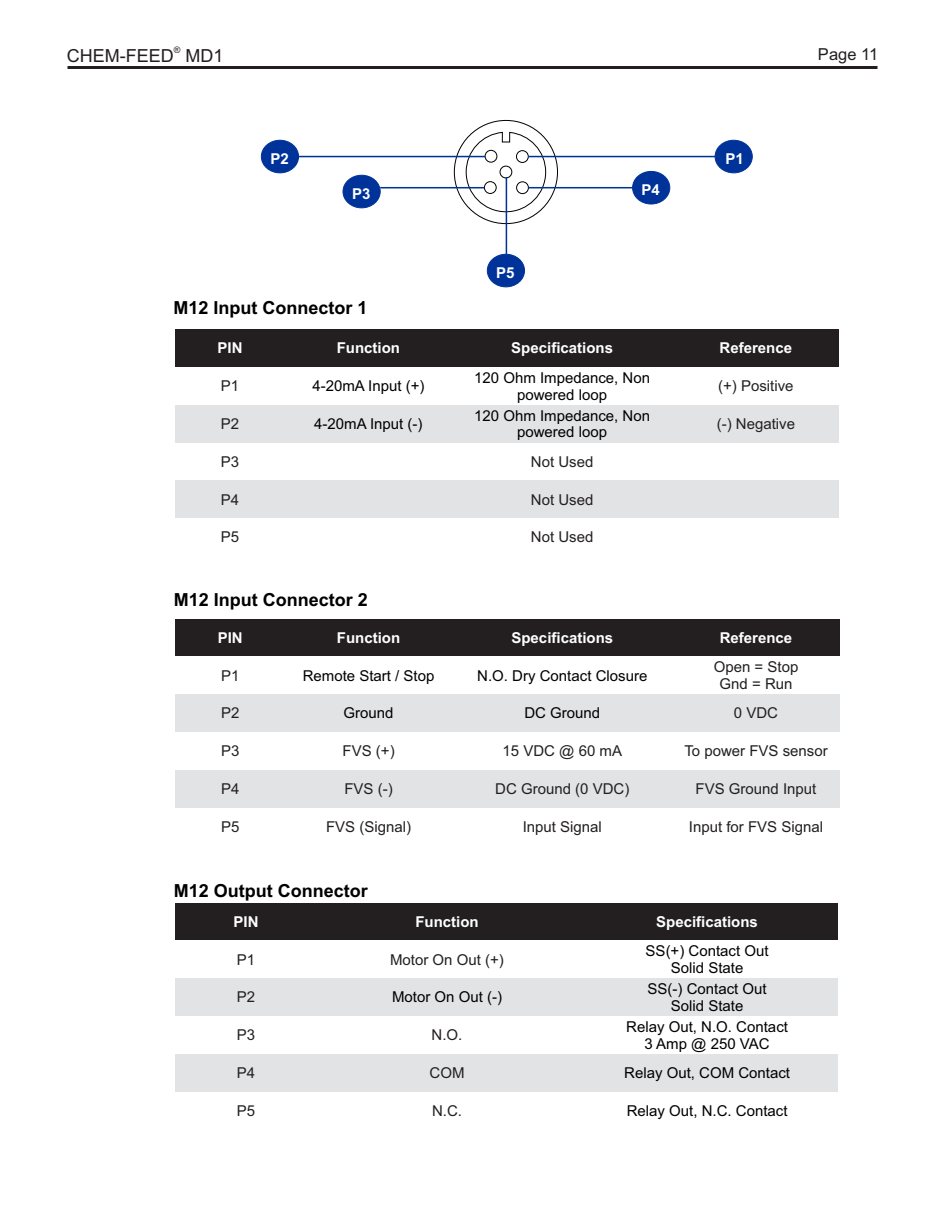
<style>
.page{position:relative;width:945px;height:1215px;background:#fff}
.page>*{position:absolute;margin:0;border:0;box-sizing:border-box;transform-origin:0 0}
.t1{font:700 18px "Arial";color:#000}
.t2{font:18px "Arial";color:#231f20}
.t3{font:16.5px "Arial";color:#231f20}
.t4{font:15px/16.8px "Arial";color:#000;text-align:center}
.t5{font:15px/16.8px "Arial";color:#231f20;text-align:center}
.t6{font:700 15px "Arial";color:#fff}
.t7{font:9px "Arial";color:#231f20}
</style>
<div class="page">
<hr style="left:68px;top:66px;width:810px;height:3px;background:#231f20">
<div style="left:175px;top:329px;width:110px;height:38px;background:#231f20"></div>
<div style="left:285px;top:329px;width:166px;height:38px;background:#231f20"></div>
<div style="left:451px;top:329px;width:222px;height:38px;background:#231f20"></div>
<div style="left:673px;top:329px;width:166px;height:38px;background:#231f20"></div>
<div style="left:175px;top:405px;width:110px;height:38px;background:#e2e3e4"></div>
<div style="left:285px;top:405px;width:166px;height:38px;background:#e2e3e4"></div>
<div style="left:451px;top:405px;width:222px;height:38px;background:#e2e3e4"></div>
<div style="left:673px;top:405px;width:166px;height:38px;background:#e2e3e4"></div>
<div style="left:175px;top:480px;width:110px;height:38px;background:#e2e3e4"></div>
<div style="left:285px;top:480px;width:554px;height:38px;background:#e2e3e4"></div>
<svg style="left:465px;top:132px;width:81px;height:81px"></svg>
<div style="left:500px;top:166px;width:12px;height:12px;border:1px solid #000;border-radius:50%"></div>
<div style="left:516px;top:150px;width:13px;height:13px;border:1px solid #000;border-radius:50%"></div>
<div style="left:485px;top:150px;width:12px;height:13px;border:1px solid #000;border-radius:50%"></div>
<div style="left:484px;top:181px;width:13px;height:13px;border:1px solid #000;border-radius:50%"></div>
<div style="left:516px;top:181px;width:13px;height:13px;border:1px solid #000;border-radius:50%"></div>
<hr style="left:528px;top:156px;width:187px;height:1px;background:#039">
<hr style="left:528px;top:187px;width:105px;height:1px;background:#039">
<div style="left:632px;top:171px;width:38px;height:33px;background:#039;border:1px solid #039;border-radius:50%"></div>
<div style="left:715px;top:140px;width:37px;height:33px;background:#039;border:1px solid #039;border-radius:50%"></div>
<hr style="left:299px;top:156px;width:186px;height:1px;background:#039">
<hr style="left:380px;top:187px;width:104px;height:1px;background:#039">
<div style="left:261px;top:140px;width:38px;height:33px;background:#039;border:1px solid #039;border-radius:50%"></div>
<div style="left:343px;top:175px;width:37px;height:33px;background:#039;border:1px solid #039;border-radius:50%"></div>
<hr style="left:506px;top:177px;width:1px;height:77px;background:#039">
<div style="left:487px;top:254px;width:38px;height:33px;background:#039;border:1px solid #039;border-radius:50%"></div>
<div style="left:175px;top:619px;width:111px;height:38px;background:#231f20"></div>
<div style="left:286px;top:619px;width:166px;height:38px;background:#231f20"></div>
<div style="left:452px;top:619px;width:221px;height:38px;background:#231f20"></div>
<div style="left:673px;top:619px;width:166px;height:38px;background:#231f20"></div>
<div style="left:175px;top:694px;width:111px;height:38px;background:#e2e3e4"></div>
<div style="left:286px;top:694px;width:166px;height:38px;background:#e2e3e4"></div>
<div style="left:452px;top:694px;width:221px;height:38px;background:#e2e3e4"></div>
<div style="left:673px;top:694px;width:166px;height:38px;background:#e2e3e4"></div>
<div style="left:175px;top:770px;width:111px;height:38px;background:#e2e3e4"></div>
<div style="left:286px;top:770px;width:166px;height:38px;background:#e2e3e4"></div>
<div style="left:452px;top:770px;width:221px;height:38px;background:#e2e3e4"></div>
<div style="left:673px;top:770px;width:166px;height:38px;background:#e2e3e4"></div>
<div style="left:175px;top:903px;width:142px;height:37px;background:#231f20"></div>
<div style="left:317px;top:903px;width:260px;height:37px;background:#231f20"></div>
<div style="left:577px;top:903px;width:260px;height:37px;background:#231f20"></div>
<div style="left:175px;top:978px;width:142px;height:38px;background:#e2e3e4"></div>
<div style="left:317px;top:978px;width:260px;height:38px;background:#e2e3e4"></div>
<div style="left:577px;top:978px;width:260px;height:38px;background:#e2e3e4"></div>
<div style="left:175px;top:1054px;width:142px;height:38px;background:#e2e3e4"></div>
<div style="left:317px;top:1054px;width:260px;height:38px;background:#e2e3e4"></div>
<div style="left:577px;top:1054px;width:260px;height:38px;background:#e2e3e4"></div>
<p class="t7" style="left:174px;top:46px;width:8px">®</p>
<p class="t2" style="left:67px;top:49px;width:158px">CHEM-FEED MD1</p>
<p class="t3" style="left:818px;top:48px;width:62px">Page 11</p>
<p class="t6" style="left:271px;top:153px;width:20px">P2</p>
<p class="t6" style="left:725px;top:153px;width:20px">P1</p>
<p class="t6" style="left:352px;top:188px;width:20px">P3</p>
<p class="t6" style="left:641px;top:184px;width:20px">P4</p>
<p class="t1" style="left:173px;top:301px;width:196px">M12 Input Connector 1</p>
<p class="t6" style="left:496px;top:267px;width:20px">P5</p>
<p class="t6" style="left:218px;top:342px;width:27px">PIN</p>
<p class="t6" style="left:337px;top:342px;width:65px">Function</p>
<p class="t6" style="left:511px;top:342px;width:103px">Specifications</p>
<p class="t6" style="left:720px;top:342px;width:74px">Reference</p>
<p class="t5" style="left:221px;top:379px;width:20px">P1</p>
<p class="t4" style="left:312px;top:379px;width:114px">4-20mA Input (+)</p>
<p class="t4" style="left:474px;top:370px;width:177px">120 Ohm Impedance, Non powered loop</p>
<p class="t5" style="left:718px;top:379px;width:77px">(+) Positive</p>
<p class="t5" style="left:221px;top:417px;width:20px">P2</p>
<p class="t4" style="left:314px;top:417px;width:110px">4-20mA Input (-)</p>
<p class="t4" style="left:474px;top:408px;width:177px">120 Ohm Impedance, Non powered loop</p>
<p class="t5" style="left:717px;top:417px;width:80px">(-) Negative</p>
<p class="t5" style="left:221px;top:454px;width:20px">P3</p>
<p class="t5" style="left:531px;top:454px;width:64px">Not Used</p>
<p class="t5" style="left:221px;top:492px;width:20px">P4</p>
<p class="t5" style="left:531px;top:492px;width:64px">Not Used</p>
<p class="t5" style="left:221px;top:530px;width:20px">P5</p>
<p class="t5" style="left:531px;top:530px;width:64px">Not Used</p>
<p class="t1" style="left:174px;top:593px;width:196px">M12 Input Connector 2</p>
<p class="t6" style="left:218px;top:632px;width:27px">PIN</p>
<p class="t6" style="left:337px;top:632px;width:65px">Function</p>
<p class="t6" style="left:511px;top:632px;width:103px">Specifications</p>
<p class="t6" style="left:720px;top:632px;width:74px">Reference</p>
<p class="t5" style="left:221px;top:668px;width:20px">P1</p>
<p class="t4" style="left:303px;top:668px;width:133px">Remote Start / Stop</p>
<p class="t4" style="left:477px;top:668px;width:172px">N.O. Dry Contact Closure</p>
<p class="t5" style="left:714px;top:660px;width:86px">Open = Stop<br>Gnd = Run</p>
<p class="t5" style="left:221px;top:706px;width:20px">P2</p>
<p class="t4" style="left:344px;top:706px;width:52px">Ground</p>
<p class="t4" style="left:524px;top:706px;width:77px">DC Ground</p>
<p class="t5" style="left:734px;top:706px;width:46px">0 VDC</p>
<p class="t5" style="left:221px;top:744px;width:20px">P3</p>
<p class="t5" style="left:343px;top:744px;width:54px">FVS (+)</p>
<p class="t5" style="left:503px;top:744px;width:121px">15 VDC @ 60 mA</p>
<p class="t5" style="left:684px;top:744px;width:145px">To power FVS sensor</p>
<p class="t5" style="left:221px;top:782px;width:20px">P4</p>
<p class="t5" style="left:344px;top:782px;width:50px">FVS (-)</p>
<p class="t5" style="left:495px;top:782px;width:136px">DC Ground (0 VDC)</p>
<p class="t5" style="left:696px;top:782px;width:122px">FVS Ground Input</p>
<p class="t5" style="left:221px;top:820px;width:20px">P5</p>
<p class="t5" style="left:326px;top:820px;width:87px">FVS (Signal)</p>
<p class="t5" style="left:523px;top:820px;width:81px">Input Signal</p>
<p class="t5" style="left:689px;top:820px;width:136px">Input for FVS Signal</p>
<p class="t1" style="left:174px;top:884px;width:196px">M12 Output Connector</p>
<p class="t6" style="left:234px;top:916px;width:27px">PIN</p>
<p class="t6" style="left:415px;top:916px;width:65px">Function</p>
<p class="t6" style="left:656px;top:916px;width:103px">Specifications</p>
<p class="t5" style="left:237px;top:952px;width:20px">P1</p>
<p class="t5" style="left:390px;top:952px;width:115px">Motor On Out (+)</p>
<p class="t4" style="left:646px;top:944px;width:124px">SS(+) Contact Out<br>Solid State</p>
<p class="t5" style="left:237px;top:990px;width:20px">P2</p>
<p class="t4" style="left:392px;top:990px;width:112px">Motor On Out (-)</p>
<p class="t4" style="left:648px;top:982px;width:121px">SS(-) Contact Out<br>Solid State</p>
<p class="t5" style="left:237px;top:1028px;width:20px">P3</p>
<p class="t5" style="left:432px;top:1028px;width:32px">N.O.</p>
<p class="t4" style="left:626px;top:1020px;width:163px">Relay Out, N.O. Contact<br>3 Amp @ 250 VAC</p>
<p class="t5" style="left:237px;top:1066px;width:20px">P4</p>
<p class="t5" style="left:430px;top:1066px;width:36px">COM</p>
<p class="t4" style="left:624px;top:1066px;width:167px">Relay Out, COM Contact</p>
<p class="t5" style="left:237px;top:1103px;width:20px">P5</p>
<p class="t5" style="left:432px;top:1103px;width:31px">N.C.</p>
<p class="t4" style="left:627px;top:1103px;width:162px">Relay Out, N.C. Contact</p>
</div>
